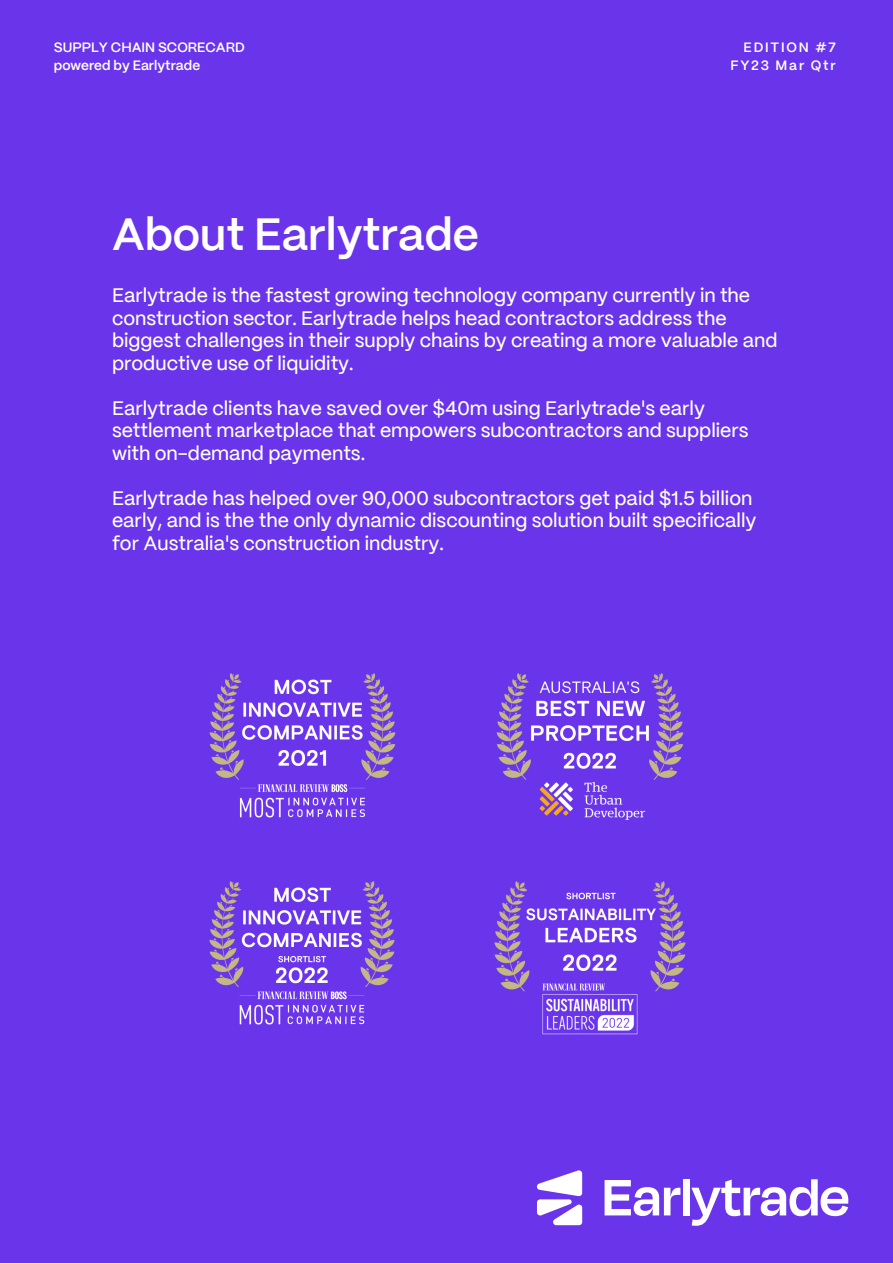
<style>
.page{position:relative;width:893px;height:1264px;background:#fff}
.page>*{position:absolute;margin:0;border:0;box-sizing:border-box;transform-origin:0 0}
.t1{font:600 45px "PP Mori";color:#fff}
.t2{font:500 19.5px/22.5px "PP Mori";color:#fff}
.t3{font:600 13.5px/18px "PP Mori";color:#fff}
.t4{font:600 13.5px/18px "PP Mori";letter-spacing:.135em;color:#fff;text-align:right}
</style>
<div class="page">
<div style="left:0;top:0;width:892px;height:1262px;background:#6a34eb"></div>
<svg style="left:604px;top:1180px;width:76px;height:35px"></svg>
<div style="left:683px;top:1179px;width:6px;height:36px;background:#fff"></div>
<svg style="left:691px;top:1179px;width:157px;height:46px"></svg>
<svg style="left:537px;top:1170px;width:45px;height:55px"></svg>
<img style="left:209px;top:673px;width:187px;height:145px">
<img style="left:496px;top:673px;width:188px;height:147px">
<img style="left:494px;top:881px;width:192px;height:154px">
<img style="left:209px;top:881px;width:186px;height:144px">
<p class="t3" style="left:54px;top:39px;width:192px">SUPPLY CHAIN SCORECARD powered by Earlytrade</p>
<p class="t4" style="left:730px;top:39px;width:107px">EDITION #7<br>FY23 Mar Qtr</p>
<h1 class="t1" style="left:112px;top:216px;width:368px">About Earlytrade</h1>
<p class="t2" style="left:112px;top:286px;width:667px">Earlytrade is the fastest growing technology company currently in the construction sector. Earlytrade helps head contractors address the biggest challenges in their supply chains by creating a more valuable and productive use of liquidity.</p>
<p class="t2" style="left:112px;top:398px;width:638px">Earlytrade clients have saved over $40m using Earlytrade's early settlement marketplace that empowers subcontractors and suppliers with on-demand payments.</p>
<p class="t2" style="left:112px;top:488px;width:646px">Earlytrade has helped over 90,000 subcontractors get paid $1.5 billion early, and is the the only dynamic discounting solution built specifically for Australia's construction industry.</p>
</div>
